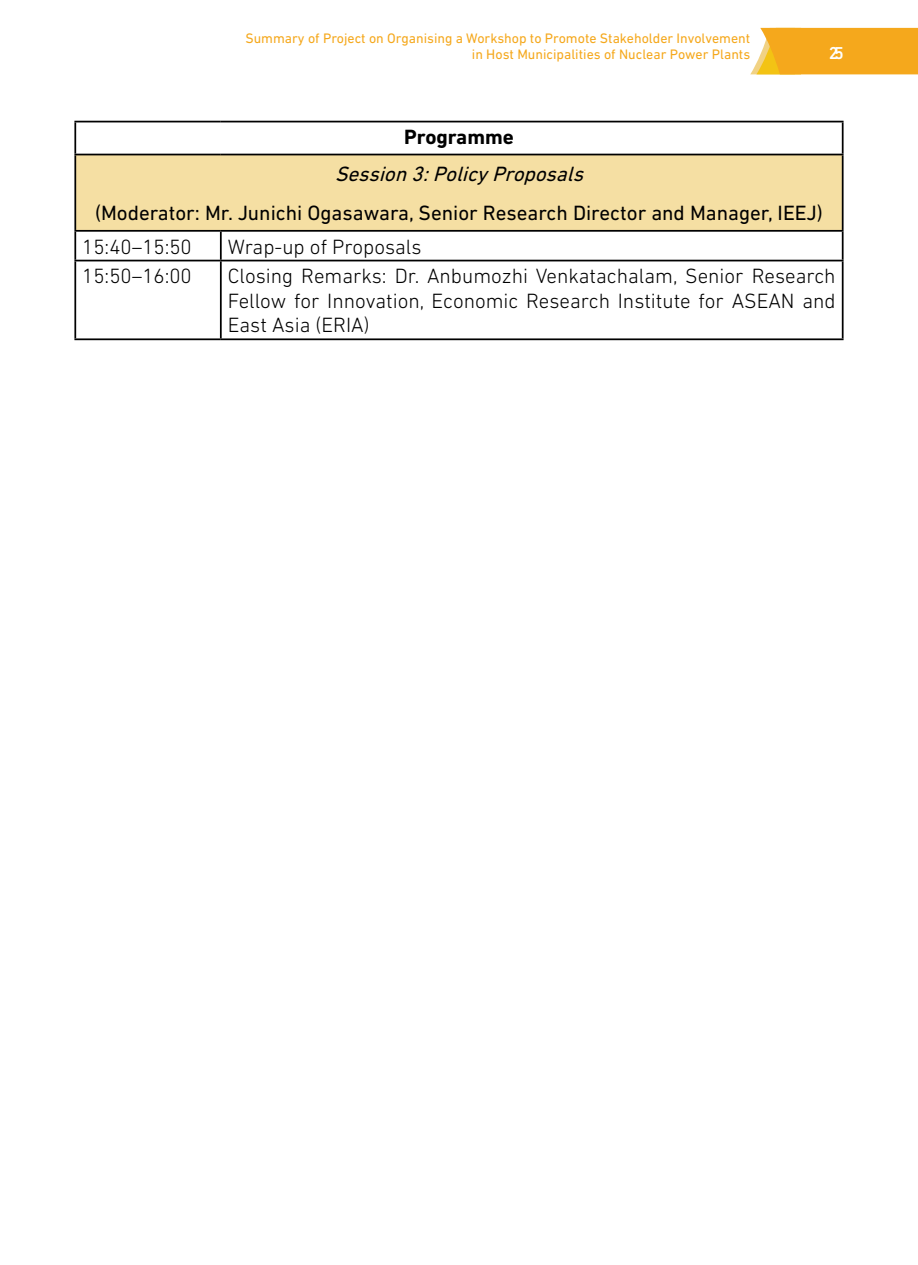
<style>
.page{position:relative;width:918px;height:1265px;background:#fff}
.page>*{position:absolute;margin:0;border:0;box-sizing:border-box;transform-origin:0 0}
.SUB_SUB_TITLE{font:300 21px/24.5px "DIN Next LT Pro";color:#000;text-align:justify}
.SUB_SUB_TITLE-2{font:21px "DIN Next LT Pro";color:#000}
.SUB_SUB_TITLE-3{font:italic 21px "DIN Next LT Pro";color:#000}
.SUB_SUB_TITLE-4{font:700 21px "DIN Next LT Pro";color:#000}
.t1{font:500 17.5px "DIN Next LT Pro";color:#fff}
.t2{font:14px/15.8px "DIN Next LT Pro";color:#f5a81c;text-align:right}
</style>
<div class="page">
<svg style="left:750px;top:28px;width:168px;height:46px;background:#f5af2c"></svg>
<div style="left:75px;top:155px;width:767px;height:76px;background:#f5dfa3"></div>
<hr style="left:74px;top:121px;width:147px;height:1px;background:#000">
<hr style="left:74px;top:122px;width:2px;height:32px;background:#000">
<hr style="left:221px;top:121px;width:622px;height:1px;background:#000">
<hr style="left:842px;top:122px;width:1px;height:32px;background:#000">
<hr style="left:74px;top:154px;width:147px;height:1px;background:#000">
<hr style="left:74px;top:155px;width:2px;height:75px;background:#000">
<hr style="left:221px;top:154px;width:622px;height:1px;background:#000">
<hr style="left:842px;top:155px;width:1px;height:75px;background:#000">
<hr style="left:74px;top:230px;width:147px;height:2px;background:#000">
<hr style="left:74px;top:232px;width:2px;height:28px;background:#000">
<hr style="left:221px;top:230px;width:622px;height:2px;background:#000">
<hr style="left:220px;top:232px;width:2px;height:28px;background:#000">
<svg style="left:842px;top:232px;width:1px;height:28px"></svg>
<hr style="left:74px;top:260px;width:147px;height:1px;background:#000">
<hr style="left:74px;top:261px;width:2px;height:77px;background:#000">
<hr style="left:221px;top:260px;width:622px;height:1px;background:#000">
<hr style="left:220px;top:261px;width:2px;height:77px;background:#000">
<hr style="left:842px;top:261px;width:1px;height:77px;background:#000">
<hr style="left:74px;top:338px;width:147px;height:2px;background:#000">
<hr style="left:221px;top:338px;width:622px;height:2px;background:#000">
<p class="t2" style="left:245px;top:30px;width:506px">Summary of Project on Organising a Workshop to Promote Stakeholder Involvement in Host Municipalities of Nuclear Power Plants</p>
<p class="t1" style="left:828px;top:43px;width:17px">25</p>
<p class="SUB_SUB_TITLE-4" style="left:404px;top:125px;width:111px">Programme</p>
<p class="SUB_SUB_TITLE-3" style="left:335px;top:162px;width:256px">Session3:PolicyProposals</p>
<p class="SUB_SUB_TITLE-2" style="left:95px;top:201px;width:729px">(Moderator: Mr. Junichi Ogasawara, Senior Research Director and Manager, IEEJ)</p>
<p class="SUB_SUB_TITLE" style="left:82px;top:234px;width:111px">15:40–15:50</p>
<p class="SUB_SUB_TITLE" style="left:228px;top:234px;width:195px">Wrap-up of Proposals</p>
<p class="SUB_SUB_TITLE" style="left:82px;top:264px;width:111px">15:50–16:00</p>
<p class="SUB_SUB_TITLE" style="left:228px;top:264px;width:609px">Closing Remarks: Dr. Anbumozhi Venkatachalam, Senior Research Fellow for Innovation, Economic Research Institute for ASEAN and East Asia (ERIA)</p>
</div>
